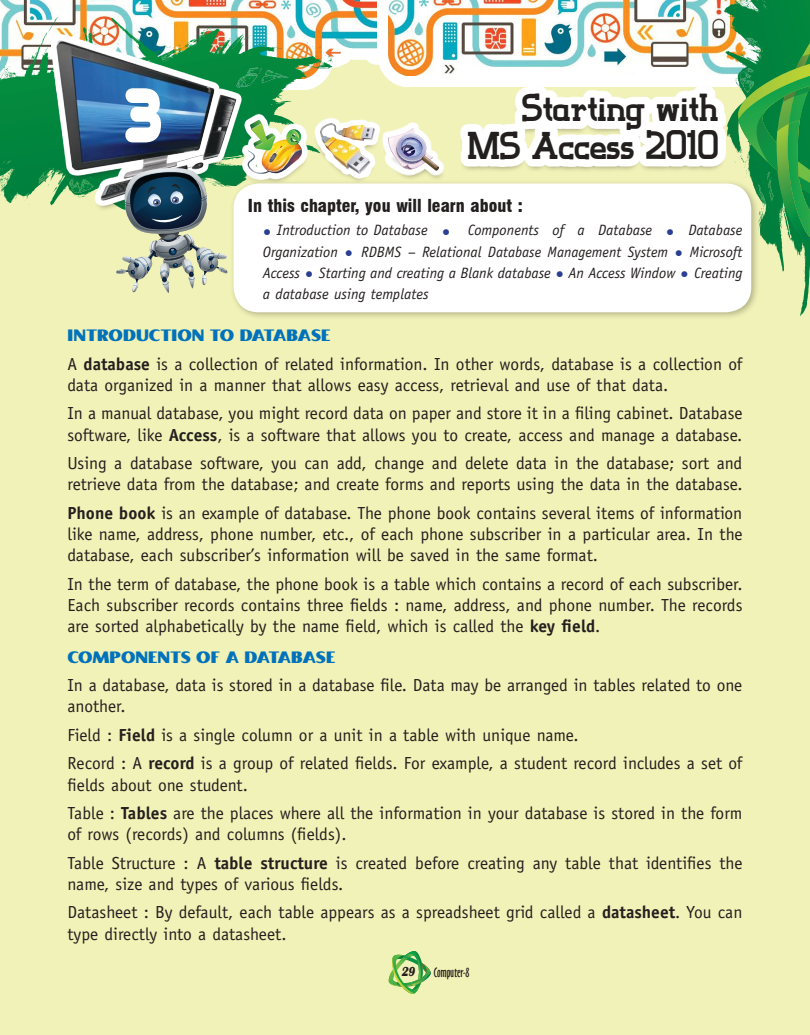
<style>
.page{position:relative;width:810px;height:1035px;background:#fff}
.page>*{position:absolute;margin:0;border:0;box-sizing:border-box;transform-origin:0 0}
.t1{font:72.5px "Overload";color:#fff}
.t2{font:40px "Cash Font";color:#241f1f}
.t3{font:17.5px/21.2px "Officina Sans";color:#241f1f}
.t4{font:17.5px "Boca Raton ICG Solid";color:#0072bc}
.t5{font:900 condensed 17.5px "Swiss 721 BT";color:#241f1f}
.t6{font:italic 15px/21.2px "Officina Sans";color:#241f1f;text-align:justify}
.t7{font:12.5px "Oz Handicraft BT";color:#241f1f}
.t8{font:italic 12.5px "Grenoble Heavy SF Bold";color:#241f1f;scale:.86 1}
.s1{font-size:16.25px;color:#2a3f91}
.s2{font-weight:700}
</style>
<div class="page">
<div style="left:0;top:87px;width:810px;height:948px;background:#f1f2b7"></div>
<img style="left:388px;top:0;width:74px;height:76px">
<svg style="left:0;top:1px;width:388px;height:89px"></svg>
<img style="left:0;top:0;width:376px;height:78px">
<svg style="left:387px;top:951px;width:44px;height:44px"></svg>
<svg style="left:0;top:160px;width:51px;height:50px"></svg>
<img style="left:1px;top:9px;width:286px;height:102px">
<svg style="left:294px;top:42px;width:39px;height:40px"></svg>
<img style="left:1px;top:32px;width:282px;height:176px">
<svg style="left:315px;top:118px;width:65px;height:61px"></svg>
<img style="left:320px;top:124px;width:55px;height:49px">
<svg style="left:379px;top:120px;width:71px;height:59px"></svg>
<svg style="left:242px;top:114px;width:66px;height:65px"></svg>
<svg style="left:462px;top:0;width:348px;height:263px"></svg>
<div style="left:229px;top:179px;width:530px;height:142px;background:#241f1f;opacity:.3"></div>
<div style="left:234px;top:183px;width:517px;height:129px;background:#fff;border-radius:25px"></div>
<img style="left:103px;top:120px;width:202px;height:174px">
<h1 class="t1" style="left:121px;top:77px;width:44px">3</h1>
<h2 class="t2" style="left:523px;top:87px;width:198px">Starting with</h2>
<h2 class="t2" style="left:468px;top:125px;width:252px">MS Access 2010</h2>
<p class="t5" style="left:248px;top:195px;width:276px">In this chapter, you will learn about :</p>
<p class="t6" style="left:263px;top:220px;width:481px"><span class="s1">•</span> Introduction to Database <span class="s1">•</span> Components of a Database <span class="s1">•</span> Database Organization <span class="s1">•</span> RDBMS – Relational Database Management System <span class="s1">•</span> Microsoft Access <span class="s1">•</span> Starting and creating a Blank database <span class="s1">•</span> An Access Window <span class="s1">•</span> Creating a database using templates</p>
<p class="t4" style="left:68px;top:325px;width:265px">INTRODUCTION TO DATABASE</p>
<p class="t3" style="left:68px;top:353px;width:676px">A <span class="s2">database</span> is a collection of related information. In other words, database is a collection of data organized in a manner that allows easy access, retrieval and use of that data.</p>
<p class="t3" style="left:68px;top:403px;width:677px">In a manual database, you might record data on paper and store it in a filing cabinet. Database software, like <span class="s2">Access</span>, is a software that allows you to create, access and manage a database.</p>
<p class="t3" style="left:68px;top:453px;width:677px">Using a database software, you can add, change and delete data in the database; sort and retrieve data from the database; and create forms and reports using the data in the database.</p>
<p class="t3" style="left:68px;top:502px;width:677px;text-align:justify"><span class="s2">Phone book</span> is an example of database. The phone book contains several items of information like name, address, phone number, etc., of each phone subscriber in a particular area. In the database, each subscriber’s information will be saved in the same format.</p>
<p class="t3" style="left:68px;top:573px;width:677px;text-align:justify">In the term of database, the phone book is a table which contains a record of each subscriber.<br>Each subscriber records contains three fields : name, address, and phone number. The records are sorted alphabetically by the name field, which is called the <span class="s2">key field</span>.</p>
<p class="t4" style="left:68px;top:647px;width:269px">COMPONENTS OF A DATABASE</p>
<p class="t3" style="left:68px;top:675px;width:676px">In a database, data is stored in a database file. Data may be arranged in tables related to one another.</p>
<p class="t3" style="left:68px;top:721px;width:676px;line-height:28.5px">Field : <span class="s2">Field</span> is a single column or a unit in a table with unique name.<br>Record : A <span class="s2">record</span> is a group of related fields. For example, a student record includes a set of</p>
<p class="t3" style="left:68px;top:771px;width:677px;line-height:28.5px">fields about one student.<br>Table : <span class="s2">Tables</span> are the places where all the information in your database is stored in the form</p>
<p class="t3" style="left:68px;top:820px;width:676px;line-height:28.5px">of rows (records) and columns (fields).<br>Table Structure : A <span class="s2">table structure</span> is created before creating any table that identifies the</p>
<p class="t3" style="left:68px;top:870px;width:676px;line-height:28.5px">name, size and types of various fields.<br>Datasheet : By default, each table appears as a spreadsheet grid called a <span class="s2">datasheet</span>. You can</p>
<p class="t3" style="left:68px;top:923px;width:221px">type directly into a datasheet.</p>
<p class="t8" style="left:401px;top:965px;width:17px">29</p>
<p class="t7" style="left:434px;top:966px;width:37px">Computer-8</p>
</div>
